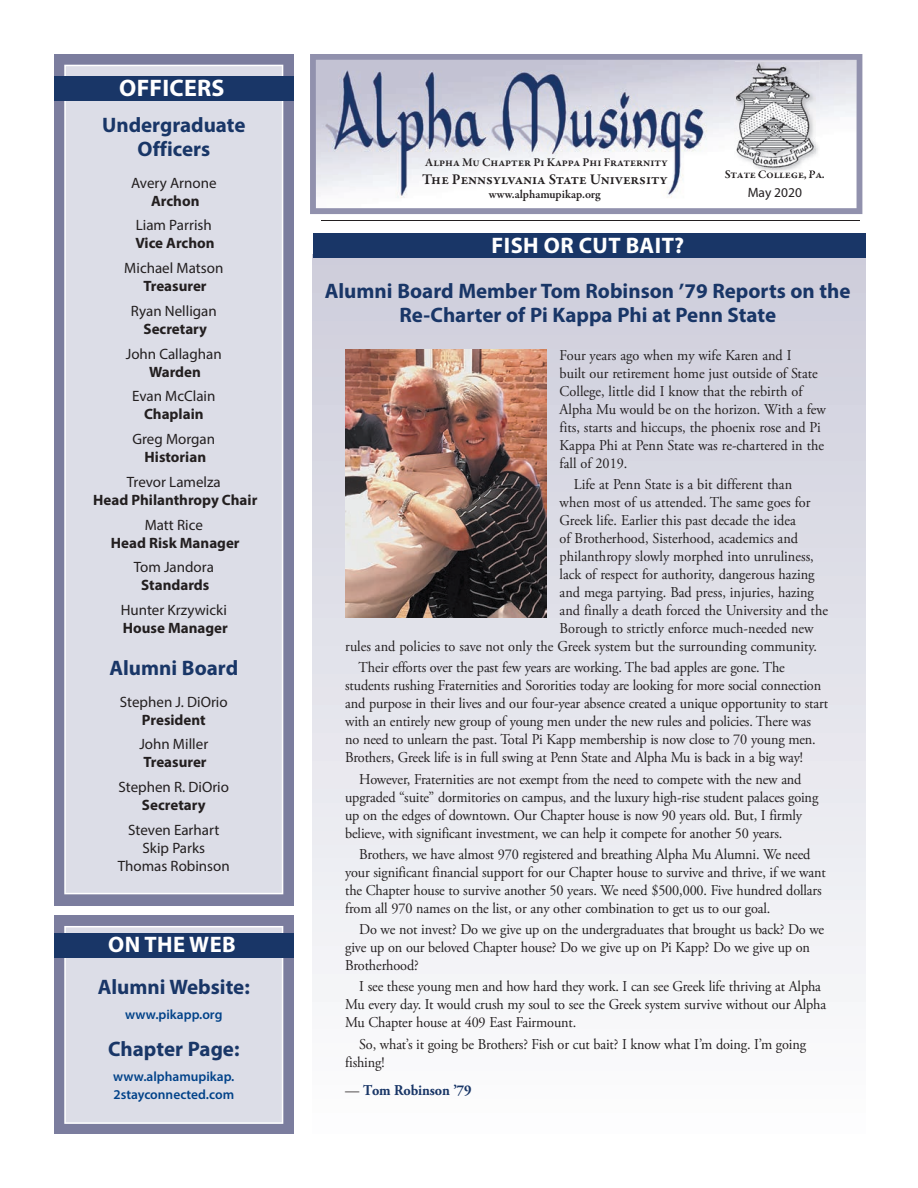
<style>
.page{position:relative;width:918px;height:1188px;background:#fff}
.page>*{position:absolute;margin:0;border:0;box-sizing:border-box;transform-origin:0 0}
.t1{font:700 24px "Myriad Pro";letter-spacing:.01em;color:#fff}
.t2{font:700 22.5px "Myriad Pro";letter-spacing:.02em;color:#fff}
.t3{font:700 21px/24px "Myriad Pro";color:#193667;text-align:center}
.t4{font:15px/18px "Adobe Garamond Pro";letter-spacing:-.01em;color:#231f20;scale:.95 1}
.t5{font:15px/18px "Myriad Pro";color:#231f20;text-align:center}
.t6{font:700 15px "Myriad Pro";color:#231f20}
.t7{font:600 15px "Garamond Premr Pro";letter-spacing:-.005em;color:#231f20}
.t8{font:700 15px "Adobe Garamond Pro";letter-spacing:-.01em;color:#193667;scale:.95 1}
.t9{font:600 13.5px/18px "Myriad Pro";color:#014289}
.t10{font:13.5px "Myriad Pro";color:#231f20}
.t11{font:600 12px "Garamond Premr Pro";letter-spacing:-.005em;color:#231f20}
.s1{font-weight:400;color:#231f20}
</style>
<div class="page">
<div style="left:313px;top:254px;width:552px;height:880px;background:linear-gradient(to bottom,#cdcddb,#fcfdfd)"></div>
<div style="left:313px;top:234px;width:552px;height:24px;background:#193667"></div>
<svg style="left:310px;top:54px;width:552px;height:160px"></svg>
<hr style="left:321px;top:220px;width:539px;height:1px;background:#231f20">
<div style="left:54px;top:54px;width:240px;height:851px;background:#7b7d9e"></div>
<div style="left:64px;top:65px;width:219px;height:829px;background:#dcdde7"></div>
<div style="left:54px;top:76px;width:240px;height:25px;background:#193667"></div>
<img style="left:735px;top:61px;width:85px;height:109px">
<img style="left:735px;top:170px;width:85px;height:4px">
<img style="left:735px;top:62px;width:80px;height:109px">
<div style="left:54px;top:916px;width:240px;height:218px;background:#7b7d9e"></div>
<div style="left:64px;top:926px;width:219px;height:198px;background:#dcdde7"></div>
<div style="left:54px;top:933px;width:240px;height:25px;background:#193667"></div>
<img style="left:345px;top:349px;width:201px;height:268px">
<h1 class="t1" style="left:119px;top:73px;width:107px">OFFICERS</h1>
<h3 class="t3" style="left:102px;top:112px;width:145px">Undergraduate<br>Officers</h3>
<p class="t5" style="left:131px;top:173px;width:87px">Avery Arnone</p>
<p class="t6" style="left:151px;top:191px;width:50px">Archon</p>
<p class="t5" style="left:136px;top:216px;width:78px">Liam Parrish</p>
<p class="t6" style="left:135px;top:234px;width:81px">Vice Archon</p>
<p class="t5" style="left:124px;top:259px;width:101px">Michael Matson</p>
<p class="t6" style="left:143px;top:276px;width:65px">Treasurer</p>
<p class="t5" style="left:131px;top:302px;width:87px">Ryan Nelligan</p>
<p class="t6" style="left:144px;top:319px;width:65px">Secretary</p>
<p class="t5" style="left:126px;top:344px;width:98px">John Callaghan</p>
<p class="t6" style="left:149px;top:362px;width:53px">Warden</p>
<p class="t5" style="left:132px;top:387px;width:85px">Evan McClain</p>
<p class="t6" style="left:144px;top:405px;width:61px">Chaplain</p>
<p class="t5" style="left:133px;top:430px;width:84px">Greg Morgan</p>
<p class="t6" style="left:145px;top:447px;width:63px">Historian</p>
<p class="t5" style="left:127px;top:473px;width:95px">Trevor Lamelza</p>
<p class="t6" style="left:93px;top:490px;width:166px">Head Philanthropy Chair</p>
<p class="t5" style="left:145px;top:515px;width:60px">Matt Rice</p>
<p class="t6" style="left:111px;top:533px;width:130px">Head Risk Manager</p>
<p class="t5" style="left:134px;top:558px;width:82px">Tom Jandora</p>
<p class="t6" style="left:141px;top:576px;width:70px">Standards</p>
<p class="t5" style="left:121px;top:601px;width:108px">Hunter Krzywicki</p>
<p class="t6" style="left:123px;top:618px;width:106px">House Manager</p>
<h3 class="t3" style="left:109px;top:655px;width:130px">Alumni Board</h3>
<p class="t5" style="left:120px;top:692px;width:109px">Stephen J. DiOrio</p>
<p class="t6" style="left:142px;top:710px;width:65px">President</p>
<p class="t5" style="left:139px;top:735px;width:70px">John Miller</p>
<p class="t6" style="left:143px;top:753px;width:65px">Treasurer</p>
<p class="t5" style="left:119px;top:778px;width:112px">Stephen R. DiOrio</p>
<p class="t6" style="left:142px;top:795px;width:65px">Secretary</p>
<p class="t5" style="left:118px;top:821px;width:114px">Steven Earhart<br>Skip Parks<br>Thomas Robinson</p>
<h2 class="t2" style="left:108px;top:930px;width:129px">ON THE WEB</h2>
<h3 class="t3" style="left:98px;top:974px;width:154px">Alumni Website:</h3>
<p class="t9" style="left:125px;top:1005px;width:99px">www.pikapp.org</p>
<h3 class="t3" style="left:108px;top:1036px;width:133px">Chapter Page:</h3>
<p class="t9" style="left:113px;top:1067px;width:123px">www.alphamupikap.<br>2stayconnected.com</p>
<p class="t11" style="left:425px;top:155px;width:244px">Alpha Mu Chapter Pi Kappa Phi Fraternity</p>
<p class="t7" style="left:422px;top:170px;width:247px">The Pennsylvania State University</p>
<p class="t11" style="left:489px;top:187px;width:113px">www.alphamupikap.org</p>
<h2 class="t2" style="left:492px;top:231px;width:194px">FISH OR CUT BAIT?</h2>
<p class="t11" style="left:725px;top:167px;width:102px">State College, Pa.</p>
<p class="t10" style="left:748px;top:184px;width:56px">May 2020</p>
<h3 class="t3" style="left:325px;top:278px;width:527px">Alumni Board Member Tom Robinson ’79 Reports on the<br>Re-Charter of Pi Kappa Phi at Penn State</h3>
<p class="t4" style="left:560px;top:347px;width:282px">Four years ago when my wife Karen and I<br>built our retirement home just outside of State College, little did I know that the rebirth of Alpha Mu would be on the horizon. With a few fits, starts and hiccups, the phoenix rose and Pi Kappa Phi at Penn State was re-chartered in the fall of 2019.</p>
<p class="t4" style="left:574px;top:476px;width:231px">Life at Penn State is a bit different than</p>
<p class="t4" style="left:560px;top:494px;width:266px">when most of us attended. The same goes for</p>
<p class="t4" style="left:560px;top:512px;width:250px">Greek life. Earlier this past decade the idea</p>
<p class="t4" style="left:560px;top:530px;width:252px">of Brotherhood, Sisterhood, academics and</p>
<p class="t4" style="left:560px;top:548px;width:269px">philanthropy slowly morphed into unruliness,</p>
<p class="t4" style="left:560px;top:566px;width:270px">lack of respect for authority, dangerous hazing</p>
<p class="t4" style="left:560px;top:584px;width:269px">and mega partying. Bad press, injuries, hazing</p>
<p class="t4" style="left:560px;top:602px;width:284px">and finally a death forced the University and the</p>
<p class="t4" style="left:560px;top:620px;width:269px">Borough to strictly enforce much-needed new</p>
<p class="t4" style="left:345px;top:638px;width:498px">rules and policies to save not only the Greek system but the surrounding community.</p>
<p class="t4" style="left:345px;top:659px;width:510px;text-indent:13px">Their efforts over the past few years are working. The bad apples are gone. The students rushing Fraternities and Sororities today are looking for more social connection and purpose in their lives and our four-year absence created a unique opportunity to start with an entirely new group of young men under the new rules and policies. There was no need to unlearn the past. Total Pi Kapp membership is now close to 70 young men.<br>Brothers, Greek life is in full swing at Penn State and Alpha Mu is back in a big way!</p>
<p class="t4" style="left:345px;top:770px;width:500px;text-indent:14px">However, Fraternities are not exempt from the need to compete with the new and upgraded “suite” dormitories on campus, and the luxury high-rise student palaces going up on the edges of downtown. Our Chapter house is now 90 years old. But, I firmly believe, with significant investment, we can help it compete for another 50 years.</p>
<p class="t4" style="left:345px;top:846px;width:508px;text-indent:14px">Brothers, we have almost 970 registered and breathing Alpha Mu Alumni. We need your significant financial support for our Chapter house to survive and thrive, if we want the Chapter house to survive another 50 years. We need $500,000. Five hundred dollars from all 970 names on the list, or any other combination to get us to our goal.</p>
<p class="t4" style="left:345px;top:921px;width:506px;text-indent:14px">Do we not invest? Do we give up on the undergraduates that brought us back? Do we give up on our beloved Chapter house? Do we give up on Pi Kapp? Do we give up on<br>Brotherhood?</p>
<p class="t4" style="left:345px;top:978px;width:508px;text-indent:14px">I see these young men and how hard they work. I can see Greek life thriving at Alpha<br>Mu every day. It would crush my soul to see the Greek system survive without our Alpha<br>Mu Chapter house at 409 East Fairmount.</p>
<p class="t4" style="left:345px;top:1035px;width:487px;text-indent:14px">So, what’s it going be Brothers? Fish or cut bait? I know what I’m doing. I’m going fishing!</p>
<p class="t8" style="left:345px;top:1081px;width:134px"><span class="s1">—</span> Tom Robinson ’79</p>
</div>
